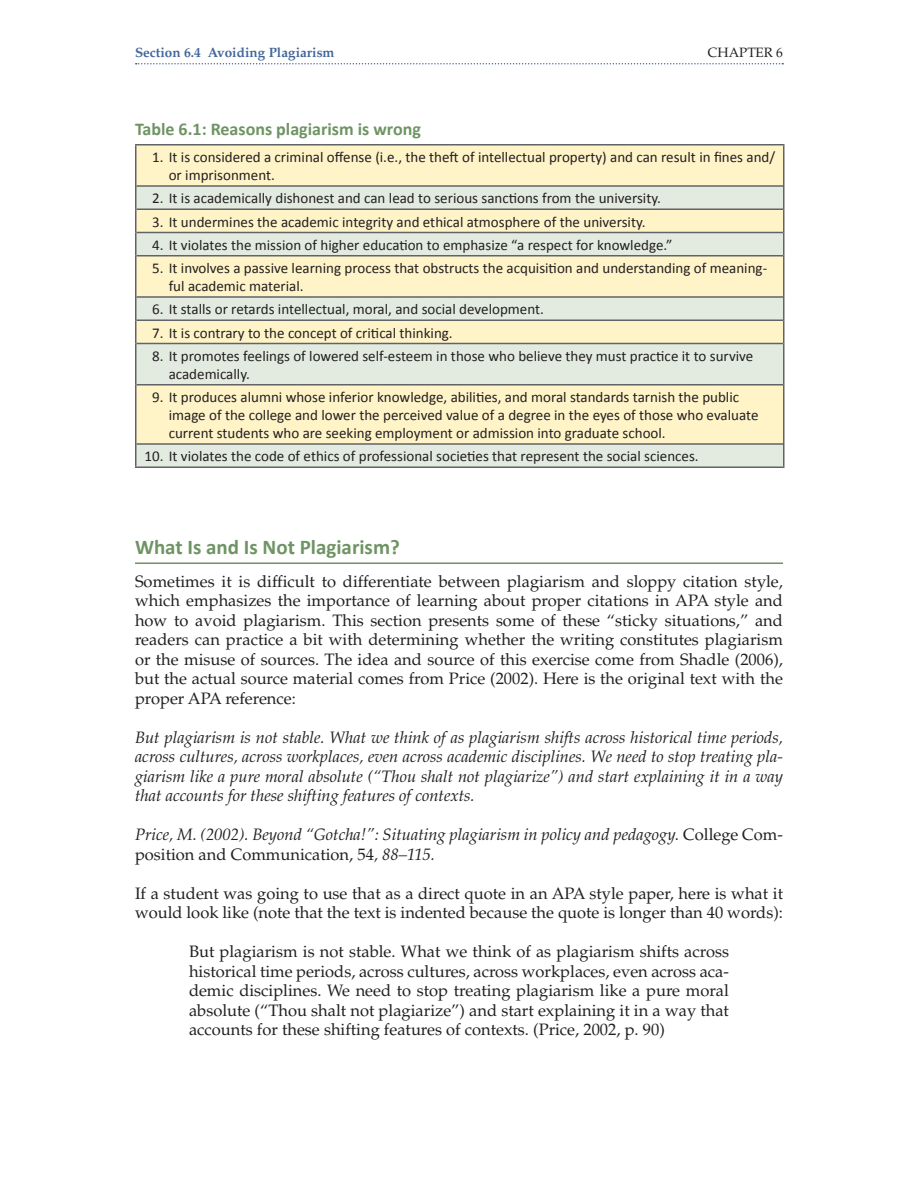
<style>
.page{position:relative;width:918px;height:1188px;background:#fff}
.page>*{position:absolute;margin:0;border:0;box-sizing:border-box;transform-origin:0 0}
.t1{font:700 21px "Calibri";color:#6e9463}
.t2{font:700 18px "Calibri";color:#6e9463}
.t3{font:16.5px/19.5px "Palatino LT Std";color:#221f1f;text-align:justify}
.t4{font:italic 16.5px/19.5px "Palatino LT Std";color:#221f1f;text-align:justify}
.t5{font:15px/18px "Calibri";color:#221f1f}
.t6{font:700 13.5px "Palatino LT Std";color:#42669b}
.t7{font:13.5px "Palatino LT Std";color:#221f1f}
.s1{font-style:normal}
</style>
<div class="page">
<svg style="left:136px;top:63px;width:647px;height:1px"></svg>
<hr style="left:135px;top:562px;width:648px;height:2px;background:#6e9463">
<div style="left:137px;top:145px;width:646px;height:40px;background:#fff3c8"></div>
<svg style="left:137px;top:187px;width:646px;height:279px;background:#f0eed2"></svg>
<hr style="left:135px;top:144px;width:650px;height:1px;background:#626366">
<hr style="left:135px;top:145px;width:2px;height:41px;background:#626366">
<hr style="left:783px;top:145px;width:2px;height:41px;background:#626366">
<hr style="left:135px;top:186px;width:2px;height:23px;background:#626366">
<hr style="left:783px;top:186px;width:2px;height:23px;background:#626366">
<hr style="left:135px;top:209px;width:2px;height:23px;background:#626366">
<hr style="left:783px;top:209px;width:2px;height:23px;background:#626366">
<hr style="left:135px;top:232px;width:2px;height:24px;background:#626366">
<hr style="left:783px;top:232px;width:2px;height:24px;background:#626366">
<hr style="left:135px;top:256px;width:2px;height:41px;background:#626366">
<hr style="left:783px;top:256px;width:2px;height:41px;background:#626366">
<hr style="left:135px;top:297px;width:2px;height:23px;background:#626366">
<hr style="left:783px;top:297px;width:2px;height:23px;background:#626366">
<hr style="left:135px;top:320px;width:2px;height:23px;background:#626366">
<hr style="left:783px;top:320px;width:2px;height:23px;background:#626366">
<hr style="left:135px;top:343px;width:2px;height:42px;background:#626366">
<hr style="left:783px;top:343px;width:2px;height:42px;background:#626366">
<hr style="left:135px;top:385px;width:2px;height:59px;background:#626366">
<hr style="left:783px;top:385px;width:2px;height:59px;background:#626366">
<hr style="left:135px;top:444px;width:2px;height:22px;background:#626366">
<hr style="left:783px;top:444px;width:2px;height:22px;background:#626366">
<hr style="left:135px;top:466px;width:650px;height:2px;background:#626366">
<hr style="left:137px;top:185px;width:646px;height:2px;background:#626366">
<hr style="left:137px;top:208px;width:646px;height:2px;background:#626366">
<hr style="left:137px;top:232px;width:646px;height:1px;background:#626366">
<hr style="left:137px;top:255px;width:646px;height:1px;background:#626366">
<hr style="left:137px;top:296px;width:646px;height:2px;background:#626366">
<hr style="left:137px;top:319px;width:646px;height:2px;background:#626366">
<hr style="left:137px;top:343px;width:646px;height:1px;background:#626366">
<hr style="left:137px;top:384px;width:646px;height:1px;background:#626366">
<hr style="left:137px;top:443px;width:646px;height:2px;background:#626366">
<p class="t6" style="left:135px;top:47px;width:201px">Section 6.4 Avoiding Plagiarism</p>
<p class="t7" style="left:708px;top:45px;width:77px">CHAPTER 6</p>
<p class="t2" style="left:135px;top:118px;width:287px">Table 6.1: Reasons plagiarism is wrong</p>
<p class="t5" style="left:169px;top:147px;width:608px;text-indent:-17px">1. It is considered a criminal o昀昀ense (i.e., the the昀琀 of intellectual property) and can result in 昀椀nes and/ or imprisonment.</p>
<p class="t5" style="left:152px;top:189px;width:510px">2. It is academically dishonest and can lead to serious sanc琀椀ons from the university.</p>
<p class="t5" style="left:152px;top:212px;width:495px">3. It undermines the academic integrity and ethical atmosphere of the university.</p>
<p class="t5" style="left:152px;top:235px;width:522px">4. It violates the mission of higher educa琀椀on to emphasize “a respect for knowledge.”</p>
<p class="t5" style="left:169px;top:258px;width:600px;text-indent:-17px">5. It involves a passive learning process that obstructs the acquisi琀椀on and understanding of meaning&shy;ful academic material.</p>
<p class="t5" style="left:152px;top:300px;width:393px">6. It stalls or retards intellectual, moral, and social development.</p>
<p class="t5" style="left:152px;top:323px;width:302px">7. It is contrary to the concept of cri琀椀cal thinking.</p>
<p class="t5" style="left:169px;top:346px;width:586px;text-indent:-17px">8. It promotes feelings of lowered self-esteem in those who believe they must prac琀椀ce it to survive academically.</p>
<p class="t5" style="left:169px;top:387px;width:591px;text-indent:-17px">9. It produces alumni whose inferior knowledge, abili琀椀es, and moral standards tarnish the public image of the college and lower the perceived value of a degree in the eyes of those who evaluate current students who are seeking employment or admission into graduate school.</p>
<p class="t5" style="left:145px;top:447px;width:556px">10. It violates the code of ethics of professional socie琀椀es that represent the social sciences.</p>
<h1 class="t1" style="left:135px;top:534px;width:266px">What Is and Is Not Plagiarism?</h1>
<p class="t3" style="left:135px;top:573px;width:650px">Sometimes it is difficult to differentiate between plagiarism and sloppy citation style, which emphasizes the importance of learning about proper citations in APA style and how to avoid plagiarism. This section presents some of these “sticky situations,” and readers can practice a bit with determining whether the writing constitutes plagiarism or the misuse of sources. The idea and source of this exercise come from Shadle (2006), but the actual source material comes from Price (2002). Here is the original text with the proper APA reference:</p>
<p class="t4" style="left:135px;top:729px;width:650px">But plagiarism is not stable. What we think of as plagiarism shifts across historical time periods, across cultures, across workplaces, even across academic disciplines. We need to stop treating pla&shy;giarism like a pure moral absolute (“Thou shalt not plagiarize”) and start explaining it in a way that accounts for these shifting features of contexts.</p>
<p class="t4" style="left:135px;top:827px;width:649px">Price, M. (2002). Beyond “Gotcha!”: Situating plagiarism in policy and pedagogy. <span class="s1">College Com&shy;position and Communication, 54</span>, 88–115.</p>
<p class="t3" style="left:135px;top:885px;width:650px">If a student was going to use that as a direct quote in an APA style paper, here is what it would look like (note that the text is indented because the quote is longer than 40 words):</p>
<p class="t3" style="left:189px;top:944px;width:542px">But plagiarism is not stable. What we think of as plagiarism shifts across historical time periods, across cultures, across workplaces, even across aca&shy;demic disciplines. We need to stop treating plagiarism like a pure moral absolute (“Thou shalt not plagiarize”) and start explaining it in a way that accounts for these shifting features of contexts. (Price, 2002, p. 90)</p>
</div>
